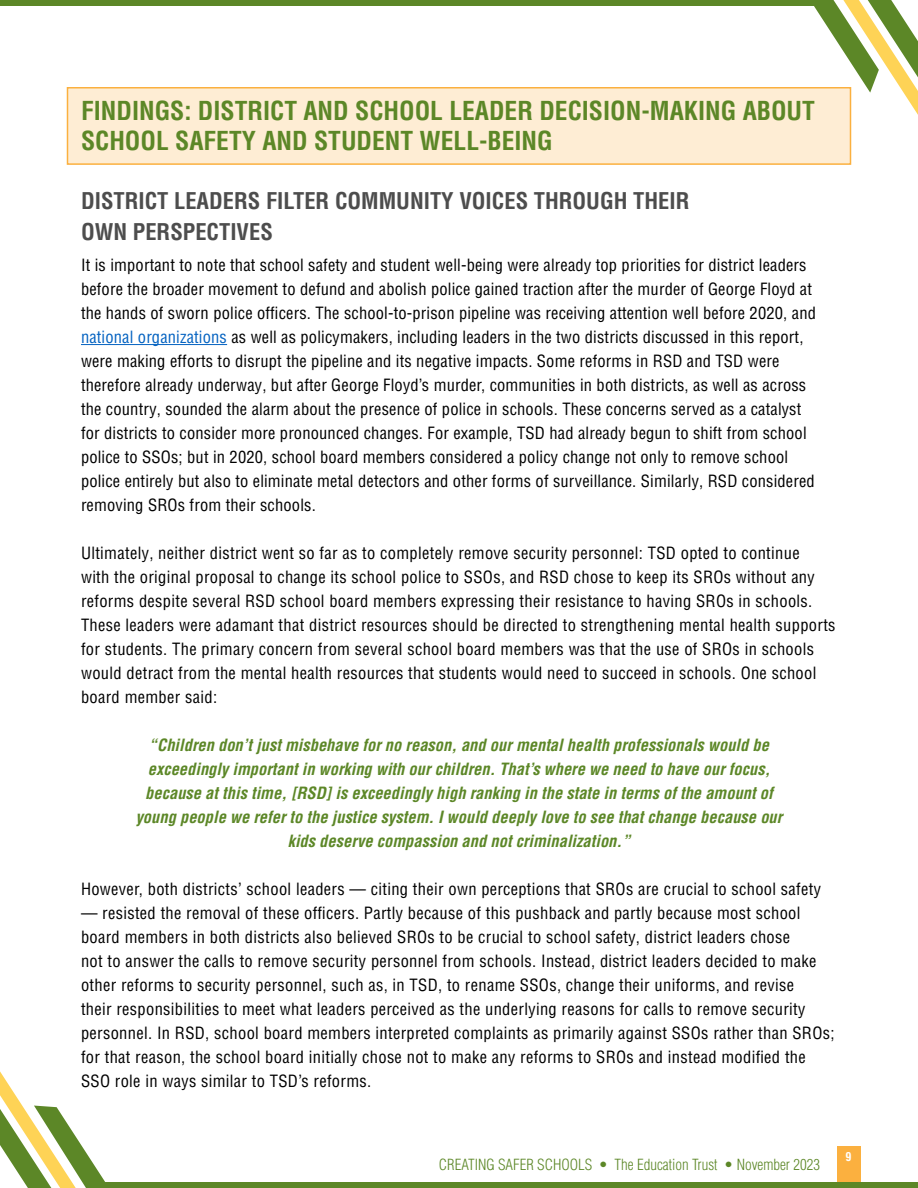
<style>
.page{position:relative;width:918px;height:1188px;background:#fff}
.page>*{position:absolute;margin:0;border:0;box-sizing:border-box;transform-origin:0 0}
.Heading{font:700 condensed 25.5px/30.6px "Helvetica LT Pro";color:#5c8727}
.SubHead{font:700 condensed 22.5px/31.5px "Helvetica LT Pro";color:#4d4d4d}
.t1{font:condensed 16.5px/24px "Helvetica LT Pro";letter-spacing:.02em;color:#000}
.inside_Q{font:italic 700 condensed 16.5px/24px "Helvetica LT Pro";color:#5c8727;text-align:center}
.t2{font:300 condensed 15px "Helvetica LT Pro";color:#5c8727}
.t3{font:700 condensed 12px "Helvetica LT Pro";color:#fff}
.s1{color:#0563c1}
</style>
<div class="page">
<div style="left:837px;top:1147px;width:24px;height:40px;background:#fbb03f"></div>
<svg style="left:814px;top:0;width:104px;height:124px"></svg>
<svg style="left:0;top:1071px;width:115px;height:117px"></svg>
<div style="left:98px;top:1183px;width:820px;height:5px;background:#5c8727"></div>
<div style="left:0;top:0;width:821px;height:6px;background:#5c8727"></div>
<div style="left:67px;top:87px;width:784px;height:78px;background:#feedd4;border:2px solid #fbb03f"></div>
<hr style="left:81px;top:344px;width:146px;height:1px;background:#0563c1">
<p class="Heading" style="left:81px;top:94px;width:735px">FINDINGS: DISTRICT AND SCHOOL LEADER DECISION-MAKING ABOUT<br>SCHOOL SAFETY AND STUDENT WELL-BEING</p>
<p class="SubHead" style="left:81px;top:184px;width:610px">DISTRICT LEADERS FILTER COMMUNITY VOICES THROUGH THEIR<br>OWN PERSPECTIVES</p>
<p class="t1" style="left:81px;top:253px;width:737px">It is important to note that school safety and student well-being were already top priorities for district leaders before the broader movement to defund and abolish police gained traction after the murder of George Floyd at the hands of sworn police officers. The school-to-prison pipeline was receiving attention well before 2020, and <span class="s1">national organizations</span> as well as policymakers, including leaders in the two districts discussed in this report, were making efforts to disrupt the pipeline and its negative impacts. Some reforms in RSD and TSD were therefore already underway, but after George Floyd’s murder, communities in both districts, as well as across the country, sounded the alarm about the presence of police in schools. These concerns served as a catalyst for districts to consider more pronounced changes. For example, TSD had already begun to shift from school police to SSOs; but in 2020, school board members considered a policy change not only to remove school police entirely but also to eliminate metal detectors and other forms of surveillance. Similarly, RSD considered removing SROs from their schools.</p>
<p class="t1" style="left:81px;top:541px;width:756px">Ultimately, neither district went so far as to completely remove security personnel: TSD opted to continue<br>with the original proposal to change its school police to SSOs, and RSD chose to keep its SROs without any reforms despite several RSD school board members expressing their resistance to having SROs in schools.<br>These leaders were adamant that district resources should be directed to strengthening mental health supports for students. The primary concern from several school board members was that the use of SROs in schools would detract from the mental health resources that students would need to succeed in schools. One school board member said:</p>
<p class="inside_Q" style="left:136px;top:732px;width:648px">“Children don’t just misbehave for no reason, and our mental health professionals would be exceedingly important in working with our children. That’s where we need to have our focus, because at this time, [RSD] is exceedingly high ranking in the state in terms of the amount of young people we refer to the justice system. I would deeply love to see that change because our kids deserve compassion and not criminalization.”</p>
<p class="t1" style="left:81px;top:877px;width:742px">However, both districts’ school leaders — citing their own perceptions that SROs are crucial to school safety</p>
<p class="t1" style="left:81px;top:901px;width:755px">— resisted the removal of these officers. Partly because of this pushback and partly because most school board members in both districts also believed SROs to be crucial to school safety, district leaders chose<br>not to answer the calls to remove security personnel from schools. Instead, district leaders decided to make other reforms to security personnel, such as, in TSD, to rename SSOs, change their uniforms, and revise<br>their responsibilities to meet what leaders perceived as the underlying reasons for calls to remove security personnel. In RSD, school board members interpreted complaints as primarily against SSOs rather than SROs; for that reason, the school board initially chose not to make any reforms to SROs and instead modified the SSO role in ways similar to TSD’s reforms.</p>
<p class="t2" style="left:439px;top:1155px;width:383px">CREATING SAFER SCHOOLS • The Education Trust • November 2023</p>
<p class="t3" style="left:846px;top:1149px;width:7px">9</p>
</div>
